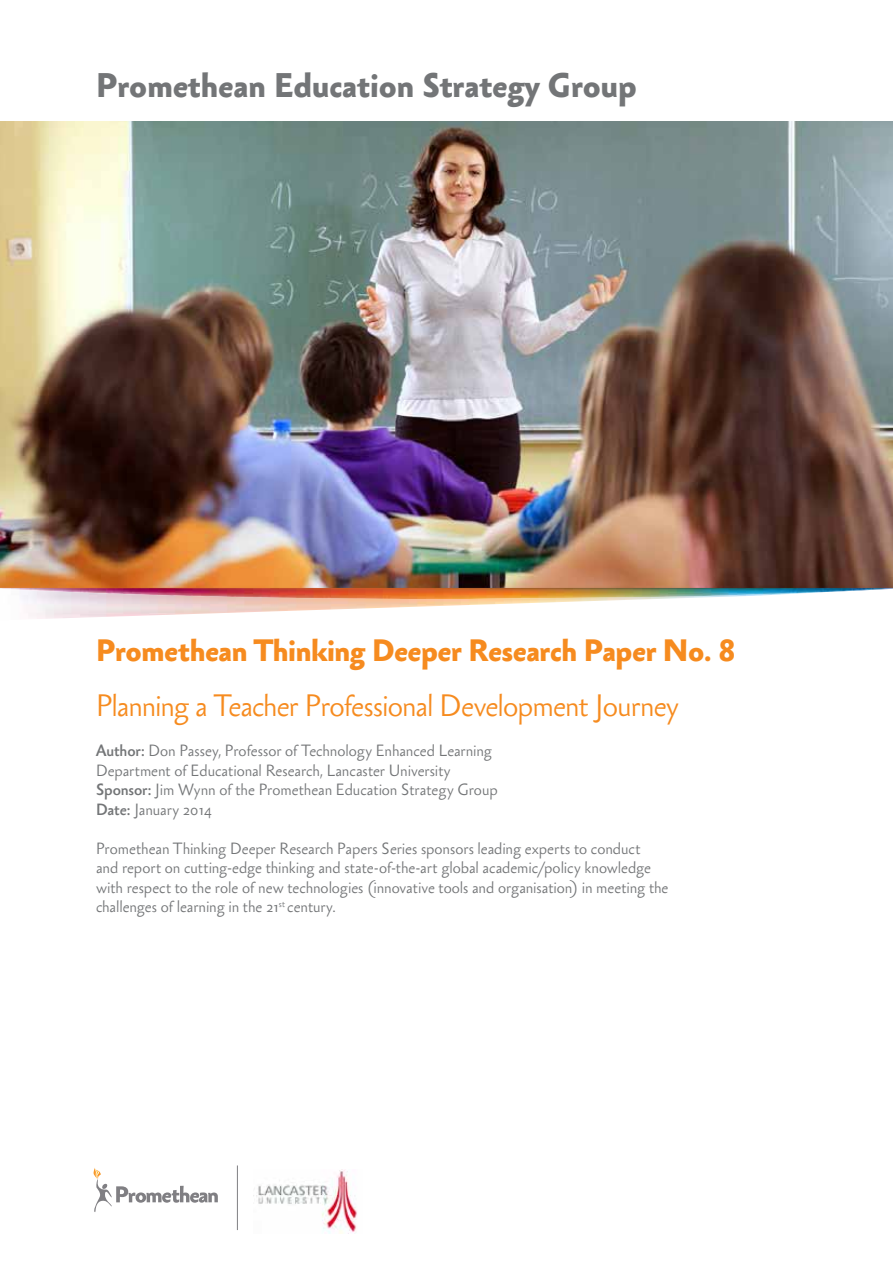
<style>
.page{position:relative;width:893px;height:1263px;background:#fff}
.page>*{position:absolute;margin:0;border:0;box-sizing:border-box;transform-origin:0 0}
.t1{font:500 31.5px "Sebastian";color:#737577}
.t2{font:300 28.5px "Sebastian";letter-spacing:-.03em;color:#f68b1f}
.t3{font:500 28.5px "Sebastian";letter-spacing:-.01em;color:#f68b1f}
.t4{font:300 15px/19.5px "Sebastian";color:#737577}
.s1{font-style:inherit}
</style>
<div class="page">
<img style="left:0;top:122px;width:893px;height:467px">
<img style="left:12px;top:589px;width:815px;height:30px">
<img style="left:827px;top:588px;width:66px;height:4px">
<svg style="left:94px;top:1168px;width:124px;height:44px"></svg>
<img style="left:253px;top:1169px;width:104px;height:65px">
<hr style="left:237px;top:1165px;width:1px;height:65px;background:#807f83">
<h1 class="t1" style="left:96px;top:64px;width:542px">Promethean Education Strategy Group</h1>
<h2 class="t3" style="left:96px;top:632px;width:641px">Promethean Thinking Deeper Research Paper No. 8</h2>
<h2 class="t2" style="left:96px;top:687px;width:584px">Planning a Teacher Professional Development Journey</h2>
<p class="t4" style="left:96px;top:741px;width:403px"><span class="s1">Author:</span> Don Passey, Professor of Technology Enhanced Learning Department of Educational Research, Lancaster University <span class="s1">Sponsor:</span> Jim Wynn of the Promethean Education Strategy Group <span class="s1">Date:</span> January 2014</p>
<p class="t4" style="left:96px;top:839px;width:574px">Promethean Thinking Deeper Research Papers Series sponsors leading experts to conduct<br>and report on cutting-edge thinking and state-of-the-art global academic/policy knowledge with respect to the role of new technologies (innovative tools and organisation) in meeting the challenges of learning in the 21<sup>st</sup> century.</p>
</div>
